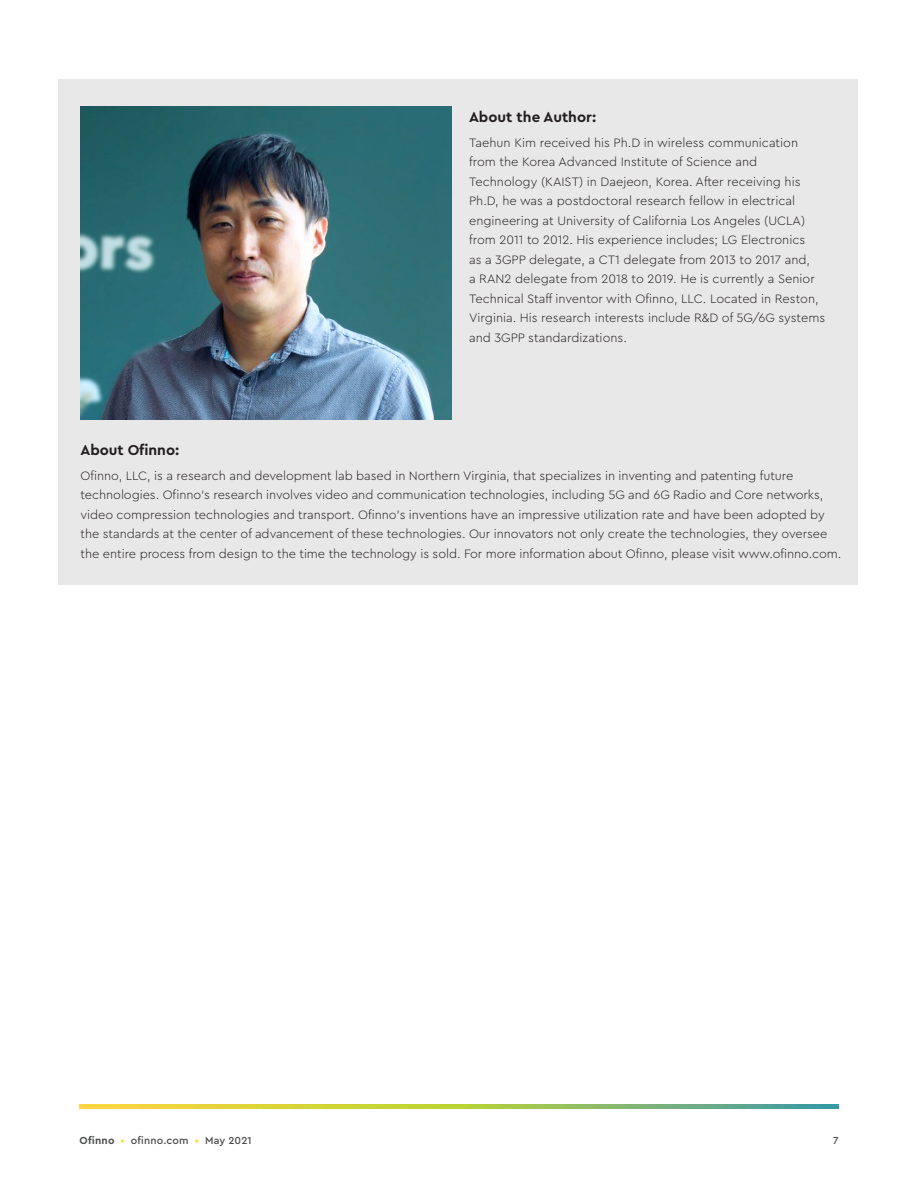
<style>
.page{position:relative;width:918px;height:1188px;background:#fff}
.page>*{position:absolute;margin:0;border:0;box-sizing:border-box;transform-origin:0 0}
.Body_Copy_Headline{font:700 15px "Cera Pro";color:#231f20}
.Boilerplate_Statemen{font:300 12.75px/19.5px "Cera Pro";letter-spacing:-.005em;color:#231f20}
.t1{font:500 10.65px "Cera Pro";letter-spacing:.015em;color:#4b4c4d}
.s1{font-weight:700}
.s2{color:#ffd542}
</style>
<div class="page">
<svg style="left:80px;top:1104px;width:758px;height:4px;background:#abc456"></svg>
<div style="left:59px;top:80px;width:799px;height:505px;background:#e9e8e8"></div>
<img style="left:81px;top:106px;width:370px;height:314px">
<p class="Body_Copy_Headline" style="left:469px;top:107px;width:129px">About the Author:</p>
<p class="Boilerplate_Statemen" style="left:469px;top:132px;width:358px">Taehun Kim received his Ph.D in wireless communication from the Korea Advanced Institute of Science and Technology (KAIST) in Daejeon, Korea. After receiving his Ph.D, he was a postdoctoral research fellow in electrical engineering at University of California Los Angeles (UCLA) from 2011 to 2012. His experience includes; LG Electronics<br>as a 3GPP delegate, a CT1 delegate from 2013 to 2017 and,<br>a RAN2 delegate from 2018 to 2019. He is currently a Senior Technical Staff inventor with Ofinno, LLC. Located in Reston, Virginia. His research interests include R&amp;D of 5G/6G systems and 3GPP standardizations.</p>
<p class="Body_Copy_Headline" style="left:81px;top:440px;width:100px">About Ofinno:</p>
<p class="Boilerplate_Statemen" style="left:81px;top:465px;width:762px">Ofinno, LLC, is a research and development lab based in Northern Virginia, that specializes in inventing and patenting future technologies. Ofinno’s research involves video and communication technologies, including 5G and 6G Radio and Core networks, video compression technologies and transport. Ofinno’s inventions have an impressive utilization rate and have been adopted by the standards at the center of advancement of these technologies. Our innovators not only create the technologies, they oversee the entire process from design to the time the technology is sold. For more information about Ofinno, please visit www.ofinno.com.</p>
<p class="t1" style="left:80px;top:1133px;width:174px"><span class="s1">Ofinno</span> <span class="s2">•</span> ofinno.com <span class="s2">•</span> May 2021</p>
<p class="t1" style="left:833px;top:1133px;width:7px">7</p>
</div>
